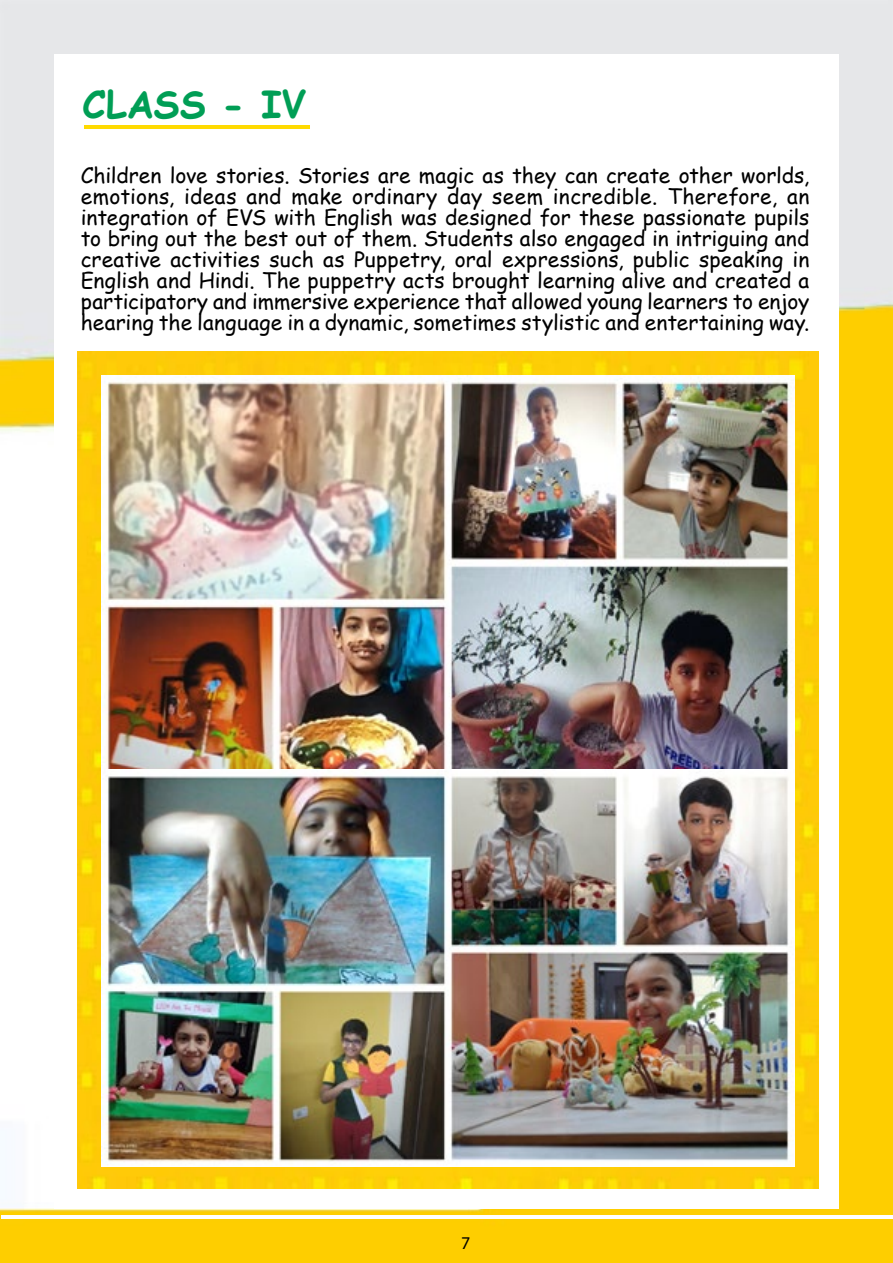
<style>
.page{position:relative;width:893px;height:1263px;background:#fff}
.page>*{position:absolute;margin:0;border:0;box-sizing:border-box;transform-origin:0 0}
.t1{font:700 37.5px "Comic Sans MS";color:#009e55}
.t2{font:21px/21px "Comic Sans MS";letter-spacing:.005em;color:#000;text-align:justify}
.t3{font:18px "Myriad Pro";color:#000}
</style>
<div class="page">
<img style="left:0;top:0;width:893px;height:1263px">
<svg style="left:2px;top:1214px;width:890px;height:4px"></svg>
<div style="left:54px;top:54px;width:785px;height:1155px;background:#fff"></div>
<hr style="left:84px;top:125px;width:226px;height:3px;background:#ffda00">
<img style="left:77px;top:352px;width:741px;height:836px">
<img style="left:101px;top:375px;width:693px;height:395px">
<img style="left:101px;top:770px;width:693px;height:396px">
<h1 class="t1" style="left:82px;top:77px;width:226px">CLASS - IV</h1>
<p class="t2" style="left:81px;top:164px;width:730px">Children love stories. Stories are magic as they can create other worlds, emotions, ideas and make ordinary day seem incredible. Therefore, an integration of EVS with English was designed for these passionate pupils to bring out the best out of them. Students also engaged in intriguing and creative activities such as Puppetry, oral expressions, public speaking in English and Hindi. The puppetry acts brought learning alive and created a participatory and immersive experience that allowed young learners to enjoy hearing the language in a dynamic, sometimes stylistic and entertaining way.</p>
<p class="t3" style="left:461px;top:1232px;width:11px">7</p>
</div>
